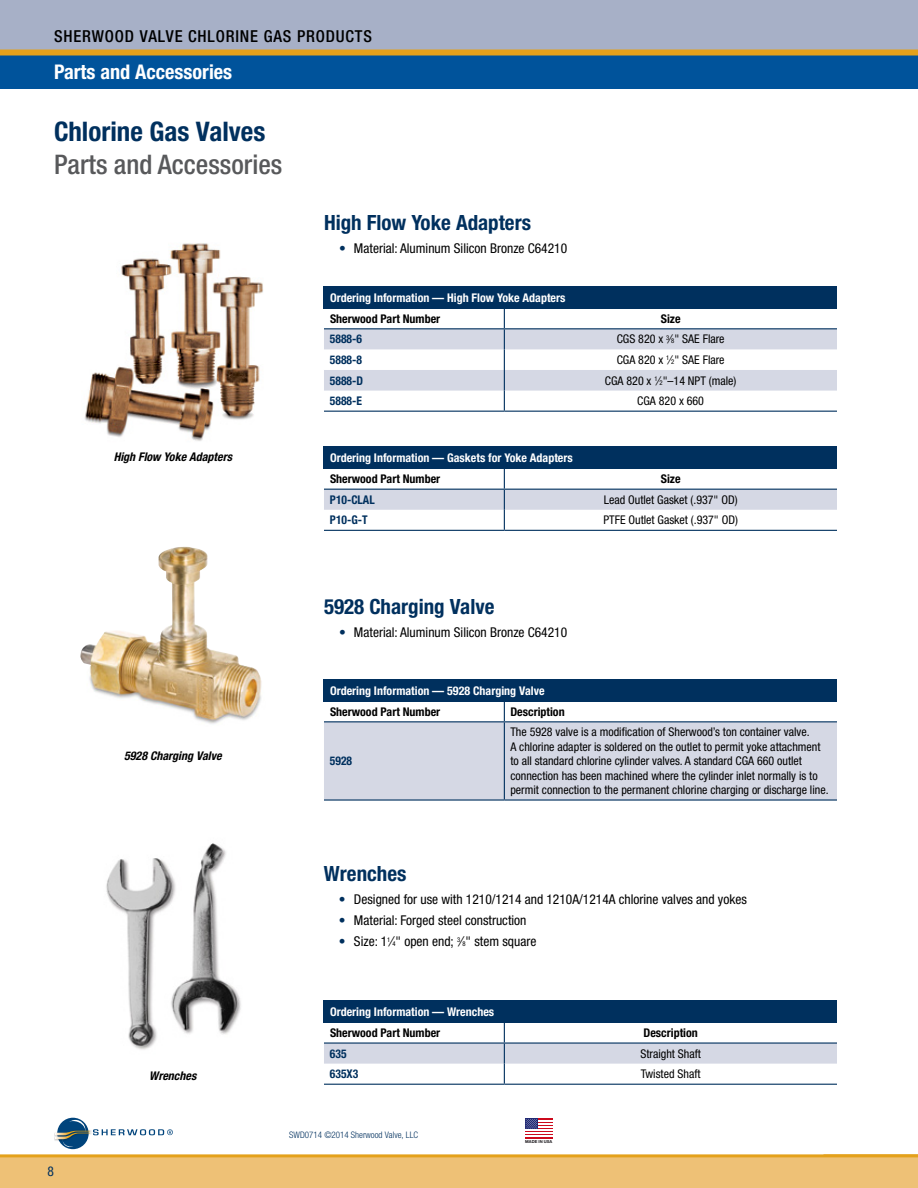
<style>
.page{position:relative;width:918px;height:1188px;background:#fff}
.page>*{position:absolute;margin:0;border:0;box-sizing:border-box;transform-origin:0 0}
.t1{font:500 condensed 27px "Helvetica Neue LT Std";color:#58595b}
.t2{font:700 condensed 27px "Helvetica Neue LT Std";color:#00305e}
.t3{font:700 condensed 21px "Helvetica Neue LT Std";color:#00305e}
.t4{font:700 condensed 20.25px "Helvetica Neue LT Std";color:#fff}
.t5{font:500 condensed 16.5px "Helvetica Neue LT Std";letter-spacing:.05em;color:#000}
.t6{font:condensed 13.5px "Helvetica Neue LT Std";color:#000}
.t7{font:condensed 13.5px "Helvetica Neue LT Std";color:#00305e}
.t8{font:condensed 12px/14.4px "Helvetica Neue LT Std";color:#000}
.t9{font:700 condensed 12px "Helvetica Neue LT Std";color:#fff}
.t10{font:700 condensed 12px "Helvetica Neue LT Std";color:#000}
.t11{font:700 condensed 12px "Helvetica Neue LT Std";color:#00305e;scale:.96 1}
.t12{font:italic 700 condensed 12px "Helvetica Neue LT Std";color:#000}
.t13{font:300 condensed 9px "Helvetica Neue LT Std";color:#00305e}
.t14{font:700 4.05px "Helvetica Neue LT Std";color:#1a171b}
.s1{color:#00305e}
.s2{font-size:6.6px}
</style>
<div class="page">
<div style="left:0;top:1156px;width:918px;height:32px;background:#eec176"></div>
<hr style="left:0;top:1154px;width:918px;height:3px;background:#e4a11b">
<div style="left:0;top:0;width:918px;height:89px;background:#a7b0c7"></div>
<div style="left:0;top:56px;width:918px;height:33px;background:#00539b"></div>
<div style="left:0;top:50px;width:918px;height:6px;background:#e4a11b"></div>
<div style="left:525px;top:1118px;width:27px;height:20px;background:#cc091c"></div>
<hr style="left:525px;top:1129px;width:27px;height:2px;background:#fff">
<hr style="left:525px;top:1132px;width:27px;height:2px;background:#fff">
<hr style="left:525px;top:1135px;width:27px;height:2px;background:#fff">
<div style="left:525px;top:1118px;width:13px;height:11px;background:#202973"></div>
<svg style="left:525px;top:1119px;width:27px;height:10px"></svg>
<svg style="left:57px;top:1118px;width:32px;height:31px"></svg>
<svg style="left:66px;top:1120px;width:19px;height:20px"></svg>
<div style="left:60px;top:1121px;width:25px;height:22px;background:#00447c;border-radius:50%"></div>
<div style="left:63px;top:1133px;width:14px;height:14px;background:#95b1c8;border-radius:50%"></div>
<div style="left:62px;top:1132px;width:18px;height:15px;background:#00447c;border-radius:50%"></div>
<img style="left:54px;top:1133px;width:34px;height:8px">
<svg style="left:55px;top:1129px;width:118px;height:10px"></svg>
<div style="left:324px;top:1000px;width:513px;height:22px;background:#00305e"></div>
<svg style="left:324px;top:1022px;width:513px;height:62px"></svg>
<hr style="left:324px;top:1042px;width:180px;height:2px;background:#00305e">
<hr style="left:504px;top:1042px;width:333px;height:2px;background:#00305e">
<hr style="left:324px;top:1084px;width:180px;height:1px;background:#00305e">
<hr style="left:504px;top:1084px;width:333px;height:1px;background:#00305e">
<div style="left:324px;top:286px;width:513px;height:22px;background:#00305e"></div>
<hr style="left:324px;top:411px;width:180px;height:1px;background:#00305e">
<svg style="left:324px;top:308px;width:513px;height:103px"></svg>
<hr style="left:504px;top:411px;width:333px;height:1px;background:#00305e">
<div style="left:324px;top:447px;width:513px;height:22px;background:#00305e"></div>
<svg style="left:324px;top:469px;width:513px;height:61px"></svg>
<hr style="left:324px;top:489px;width:180px;height:1px;background:#00305e">
<hr style="left:504px;top:489px;width:333px;height:1px;background:#00305e">
<hr style="left:324px;top:530px;width:180px;height:1px;background:#00305e">
<hr style="left:504px;top:530px;width:333px;height:1px;background:#00305e">
<div style="left:324px;top:679px;width:513px;height:22px;background:#00305e"></div>
<svg style="left:324px;top:701px;width:513px;height:98px"></svg>
<hr style="left:504px;top:722px;width:1px;height:77px;background:#00305e">
<hr style="left:324px;top:721px;width:180px;height:1px;background:#00305e">
<hr style="left:504px;top:721px;width:333px;height:1px;background:#00305e">
<hr style="left:324px;top:799px;width:180px;height:2px;background:#00305e">
<hr style="left:504px;top:799px;width:333px;height:2px;background:#00305e">
<img style="left:106px;top:843px;width:135px;height:207px">
<img style="left:85px;top:243px;width:178px;height:198px">
<img style="left:80px;top:547px;width:182px;height:177px">
<h3 class="t5" style="left:54px;top:27px;width:319px">SHERWOOD VALVE CHLORINE GAS PRODUCTS</h3>
<h3 class="t4" style="left:54px;top:60px;width:180px">Parts and Accessories</h3>
<h1 class="t2" style="left:54px;top:115px;width:213px">Chlorine Gas Valves</h1>
<h1 class="t1" style="left:54px;top:148px;width:230px">Parts and Accessories</h1>
<p class="t12" style="left:114px;top:449px;width:120px">High Flow Yoke Adapters</p>
<p class="t12" style="left:124px;top:748px;width:99px">5928 Charging Valve</p>
<p class="t12" style="left:149px;top:1069px;width:49px">Wrenches</p>
<h2 class="t3" style="left:324px;top:210px;width:209px">High Flow Yoke Adapters</h2>
<p class="t6" style="left:339px;top:240px;width:230px"><span class="s1">•</span> Material: Aluminum Silicon Bronze C64210</p>
<p class="t9" style="left:330px;top:290px;width:237px">Ordering Information — High Flow Yoke Adapters</p>
<p class="t10" style="left:330px;top:311px;width:112px">Sherwood Part Number</p>
<p class="t10" style="left:661px;top:311px;width:21px">Size</p>
<p class="t11" style="left:330px;top:332px;width:35px">5888-6</p>
<p class="t8" style="left:617px;top:332px;width:109px">CGS 820 x <sup>3</sup>⁄<span class="s2">8</span>" SAE Flare</p>
<p class="t11" style="left:330px;top:352px;width:35px">5888-8</p>
<p class="t8" style="left:617px;top:352px;width:109px">CGA 820 x <sup>1</sup>⁄<span class="s2">2</span>" SAE Flare</p>
<p class="t11" style="left:330px;top:373px;width:36px">5888-D</p>
<p class="t8" style="left:605px;top:373px;width:133px">CGA 820 x <sup>1</sup>⁄<span class="s2">2</span>"–14 NPT (male)</p>
<p class="t11" style="left:330px;top:394px;width:35px">5888-E</p>
<p class="t8" style="left:637px;top:394px;width:68px">CGA 820 x 660</p>
<p class="t9" style="left:330px;top:450px;width:244px">Ordering Information — Gaskets for Yoke Adapters</p>
<p class="t10" style="left:330px;top:472px;width:112px">Sherwood Part Number</p>
<p class="t10" style="left:661px;top:472px;width:21px">Size</p>
<p class="t11" style="left:330px;top:492px;width:48px">P10-CLAL</p>
<p class="t8" style="left:604px;top:492px;width:135px">Lead Outlet Gasket (.937" OD)</p>
<p class="t11" style="left:330px;top:513px;width:41px">P10-G-T</p>
<p class="t8" style="left:603px;top:513px;width:136px">PTFE Outlet Gasket (.937" OD)</p>
<h2 class="t3" style="left:324px;top:594px;width:172px">5928 Charging Valve</h2>
<p class="t6" style="left:339px;top:624px;width:230px"><span class="s1">•</span> Material: Aluminum Silicon Bronze C64210</p>
<p class="t9" style="left:330px;top:683px;width:216px">Ordering Information — 5928 Charging Valve</p>
<p class="t10" style="left:330px;top:704px;width:112px">Sherwood Part Number</p>
<p class="t10" style="left:510px;top:704px;width:56px">Description</p>
<p class="t11" style="left:330px;top:754px;width:25px">5928</p>
<p class="t8" style="left:510px;top:725px;width:320px">The 5928 valve is a modification of Sherwood’s ton container valve.<br>A chlorine adapter is soldered on the outlet to permit yoke attachment to all standard chlorine cylinder valves. A standard CGA 660 outlet connection has been machined where the cylinder inlet normally is to permit connection to the permanent chlorine charging or discharge line.</p>
<h2 class="t3" style="left:324px;top:861px;width:84px">Wrenches</h2>
<p class="t6" style="left:339px;top:891px;width:409px"><span class="s1">•</span> Designed for use with 1210/1214 and 1210A/1214A chlorine valves and yokes</p>
<p class="t6" style="left:339px;top:912px;width:189px"><span class="s1">•</span> Material: Forged steel construction</p>
<p class="t6" style="left:339px;top:933px;width:199px"><span class="s1">•</span> Size: 1<sup>1</sup>⁄<span class="s2">4</span>" open end; <sup>3</sup>⁄<span class="s2">8</span>" stem square</p>
<p class="t9" style="left:330px;top:1004px;width:166px">Ordering Information — Wrenches</p>
<p class="t10" style="left:330px;top:1026px;width:112px">Sherwood Part Number</p>
<p class="t10" style="left:643px;top:1026px;width:56px">Description</p>
<p class="t11" style="left:330px;top:1046px;width:19px">635</p>
<p class="t8" style="left:640px;top:1046px;width:62px">Straight Shaft</p>
<p class="t11" style="left:330px;top:1067px;width:31px">635X3</p>
<p class="t8" style="left:641px;top:1067px;width:61px">Twisted Shaft</p>
<p class="t7" style="left:48px;top:1163px;width:8px">8</p>
<p class="t13" style="left:289px;top:1130px;width:131px">SWD0714 ©2014 Sherwood Valve, LLC</p>
<p class="t14" style="left:525px;top:1139px;width:29px">MADE IN USA</p>
</div>
